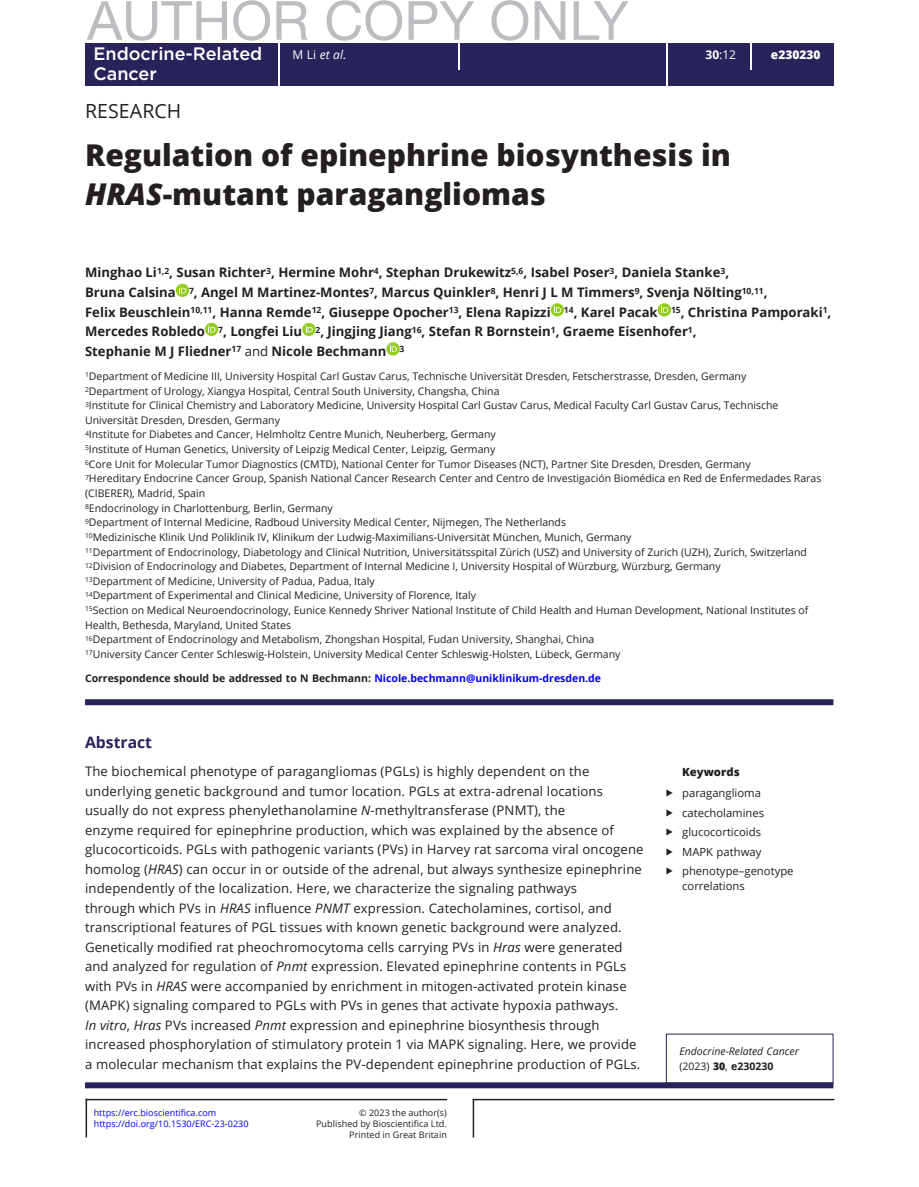
<style>
.page{position:relative;width:919px;height:1187px;background:#fff}
.page>*{position:absolute;margin:0;border:0;box-sizing:border-box;transform-origin:0 0}
.t1{font:54px "Helvetica Neue LT Pro";color:#bcbdc0}
.CT{font:800 30px/39px "Open Sans";color:#231f20}
.AT{font:19.5px "Open Sans";letter-spacing:.005em;color:#231f20}
.t2{font:500 18px "Gotham";color:#fff}
.ABS_H{font:700 15.75px "Open Sans";color:#29235c}
.ABS_TXT_L{font:13.2px/19.5px "Open Sans";letter-spacing:.01em;color:#231f20}
.AU{font:700 13.2px/19.5px "Open Sans";color:#231f20}
.t3{font:italic 12px "Open Sans";color:#fff}
.t4{font:800 12px "Open Sans";color:#fff}
.t5{font:12px "Open Sans";color:#fff}
.t6{font:11.25px/15px "Open Sans";color:#231f20}
.Keywords_Head{font:800 11.25px "Open Sans";color:#231f20}
.Address{font:10.5px/14.7px "Open Sans";color:#231f20}
.Corres{font:700 10.5px "Open Sans";color:#231f20}
.Corres-2{font:italic 10.5px/14.7px "Open Sans";color:#231f20}
.t7{font:9px "Open Sans";letter-spacing:.005em;color:#231f20}
.t8{font:9px "Open Sans";letter-spacing:.005em;color:#00f}
.s1{font-weight:700}
.s2{font-style:normal}
.s3{font-style:italic}
.s4{font-weight:400}
.s5{color:#00f}
.s6{font-weight:800;font-style:normal}
.s7{font-weight:700;font-style:normal}
</style>
<div class="page">
<hr style="left:86px;top:1098px;width:361px;height:2px;background:#231f20">
<hr style="left:86px;top:1098px;width:1px;height:39px;background:#231f20">
<hr style="left:472px;top:1098px;width:2px;height:39px;background:#231f20">
<hr style="left:473px;top:1098px;width:361px;height:2px;background:#231f20">
<div style="left:85px;top:43px;width:748px;height:42px;background:#29235c"></div>
<hr style="left:278px;top:43px;width:1px;height:42px;background:#fff">
<hr style="left:666px;top:43px;width:1px;height:42px;background:#fff">
<hr style="left:458px;top:43px;width:2px;height:27px;background:#fff">
<svg style="left:750px;top:43px;width:1px;height:27px"></svg>
<svg style="left:176px;top:284px;width:13px;height:13px"></svg>
<svg style="left:179px;top:286px;width:7px;height:7px"></svg>
<svg style="left:550px;top:303px;width:14px;height:13px"></svg>
<svg style="left:554px;top:305px;width:7px;height:8px"></svg>
<svg style="left:657px;top:303px;width:14px;height:13px"></svg>
<svg style="left:661px;top:305px;width:7px;height:8px"></svg>
<svg style="left:205px;top:323px;width:13px;height:13px"></svg>
<svg style="left:208px;top:325px;width:7px;height:7px"></svg>
<svg style="left:302px;top:323px;width:13px;height:13px"></svg>
<svg style="left:305px;top:325px;width:8px;height:7px"></svg>
<svg style="left:386px;top:342px;width:13px;height:13px"></svg>
<svg style="left:389px;top:344px;width:8px;height:8px"></svg>
<div style="left:85px;top:699px;width:748px;height:6px;background:#29235c"></div>
<div style="left:85px;top:1082px;width:748px;height:6px;background:#29235c"></div>
<div style="left:666px;top:1033px;width:167px;height:50px;border:1px solid #29235c"></div>
<h1 class="t1" style="left:87px;top:-13px;width:543px">AUTHOR COPY ONLY</h1>
<h3 class="t2" style="left:93px;top:42px;width:170px">Endocrine-Related</h3>
<p class="t5" style="left:705px;top:47px;width:32px"><span class="s1">30</span>:12</p>
<h3 class="t2" style="left:93px;top:61px;width:65px">Cancer</h3>
<p class="t3" style="left:292px;top:47px;width:56px"><span class="s2">M Li</span> et al.</p>
<p class="t4" style="left:771px;top:46px;width:51px">e230230</p>
<p class="AT" style="left:85px;top:97px;width:98px">RESEARCH</p>
<p class="CT" style="left:85px;top:134px;width:647px">Regulation of epinephrine biosynthesis in<br><span class="s3">HRAS</span>-mutant paragangliomas</p>
<p class="AU" style="left:85px;top:262px;width:747px">Minghao Li<sup>1,2</sup>, Susan Richter<sup>3</sup>, Hermine Mohr<sup>4</sup>, Stephan Drukewitz<sup>5,6</sup>, Isabel Poser<sup>3</sup>, Daniela Stanke<sup>3</sup>,<br>Bruna Calsina <sup>7</sup>, Angel M Martinez-Montes<sup>7</sup>, Marcus Quinkler<sup>8</sup>, Henri J L M Timmers<sup>9</sup>, Svenja Nölting<sup>10,11</sup>,<br>Felix Beuschlein<sup>10,11</sup>, Hanna Remde<sup>12</sup>, Giuseppe Opocher<sup>13</sup>, Elena Rapizzi <sup>14</sup>, Karel Pacak <sup>15</sup>, Christina Pamporaki<sup>1</sup>, Mercedes Robledo <sup>7</sup>, Longfei Liu <sup>2</sup>, Jingjing Jiang<sup>16</sup>, Stefan R Bornstein<sup>1</sup>, Graeme Eisenhofer<sup>1</sup>,<br>Stephanie M J Fliedner<sup>17</sup> <span class="s4">and</span> Nicole Bechmann <sup>3</sup></p>
<p class="Address" style="left:85px;top:368px;width:662px"><sup>1</sup>Department of Medicine III, University Hospital Carl Gustav Carus, Technische Universität Dresden, Fetscherstrasse, Dresden, Germany</p>
<p class="Address" style="left:85px;top:383px;width:416px"><sup>2</sup>Department of Urology, Xiangya Hospital, Central South University, Changsha, China</p>
<p class="Address" style="left:85px;top:398px;width:695px"><sup>3</sup>Institute for Clinical Chemistry and Laboratory Medicine, University Hospital Carl Gustav Carus, Medical Faculty Carl Gustav Carus, Technische<br>Universität Dresden, Dresden, Germany</p>
<p class="Address" style="left:85px;top:427px;width:412px"><sup>4</sup>Institute for Diabetes and Cancer, Helmholtz Centre Munich, Neuherberg, Germany</p>
<p class="Address" style="left:85px;top:441px;width:412px"><sup>5</sup>Institute of Human Genetics, University of Leipzig Medical Center, Leipzig, Germany</p>
<p class="Address" style="left:85px;top:456px;width:667px"><sup>6</sup>Core Unit for Molecular Tumor Diagnostics (CMTD), National Center for Tumor Diseases (NCT), Partner Site Dresden, Dresden, Germany</p>
<p class="Address" style="left:85px;top:471px;width:737px"><sup>7</sup>Hereditary Endocrine Cancer Group, Spanish National Cancer Research Center and Centro de Investigación Biomédica en Red de Enfermedades Raras (CIBERER), Madrid, Spain</p>
<p class="Address" style="left:85px;top:500px;width:249px"><sup>8</sup>Endocrinology in Charlottenburg, Berlin, Germany</p>
<p class="Address" style="left:85px;top:515px;width:482px"><sup>9</sup>Department of Internal Medicine, Radboud University Medical Center, Nijmegen, The Netherlands</p>
<p class="Address" style="left:85px;top:529px;width:548px"><sup>10</sup>Medizinische Klinik Und Poliklinik IV, Klinikum der Ludwig-Maximilians-Universität München, Munich, Germany</p>
<p class="Address" style="left:85px;top:544px;width:723px"><sup>11</sup>Department of Endocrinology, Diabetology and Clinical Nutrition, Universitätsspital Zürich (USZ) and University of Zurich (UZH), Zurich, Switzerland</p>
<p class="Address" style="left:85px;top:558px;width:637px"><sup>12</sup>Division of Endocrinology and Diabetes, Department of Internal Medicine I, University Hospital of Würzburg, Würzburg, Germany</p>
<p class="Address" style="left:85px;top:573px;width:291px"><sup>13</sup>Department of Medicine, University of Padua, Padua, Italy</p>
<p class="Address" style="left:85px;top:588px;width:392px"><sup>14</sup>Department of Experimental and Clinical Medicine, University of Florence, Italy</p>
<p class="Address" style="left:85px;top:602px;width:725px"><sup>15</sup>Section on Medical Neuroendocrinology, Eunice Kennedy Shriver National Institute of Child Health and Human Development, National Institutes of<br>Health, Bethesda, Maryland, United States</p>
<p class="Address" style="left:85px;top:632px;width:511px"><sup>16</sup>Department of Endocrinology and Metabolism, Zhongshan Hospital, Fudan University, Shanghai, China</p>
<p class="Address" style="left:85px;top:646px;width:537px"><sup>17</sup>University Cancer Center Schleswig-Holstein, University Medical Center Schleswig-Holsten, Lübeck, Germany</p>
<p class="Corres" style="left:85px;top:670px;width:517px">Correspondence should be addressed to N Bechmann: <span class="s5">Nicole.bechmann@uniklinikum-dresden.de</span></p>
<p class="ABS_H" style="left:85px;top:730px;width:69px">Abstract</p>
<p class="ABS_TXT_L" style="left:85px;top:761px;width:560px">The biochemical phenotype of paragangliomas (PGLs) is highly dependent on the underlying genetic background and tumor location. PGLs at extra-adrenal locations usually do not express phenylethanolamine <span class="s3">N</span>-methyltransferase (PNMT), the<br>enzyme required for epinephrine production, which was explained by the absence of glucocorticoids. PGLs with pathogenic variants (PVs) in Harvey rat sarcoma viral oncogene homolog (<span class="s3">HRAS</span>) can occur in or outside of the adrenal, but always synthesize epinephrine independently of the localization. Here, we characterize the signaling pathways<br>through which PVs in <span class="s3">HRAS</span> influence <span class="s3">PNMT</span> expression. Catecholamines, cortisol, and transcriptional features of PGL tissues with known genetic background were analyzed.<br>Genetically modified rat pheochromocytoma cells carrying PVs in <span class="s3">Hras</span> were generated and analyzed for regulation of <span class="s3">Pnmt</span> expression. Elevated epinephrine contents in PGLs with PVs in <span class="s3">HRAS</span> were accompanied by enrichment in mitogen-activated protein kinase (MAPK) signaling compared to PGLs with PVs in genes that activate hypoxia pathways.<br><span class="s3">In vitro</span>, <span class="s3">Hras</span> PVs increased <span class="s3">Pnmt</span> expression and epinephrine biosynthesis through increased phosphorylation of stimulatory protein 1 via MAPK signaling. Here, we provide a molecular mechanism that explains the PV-dependent epinephrine production of PGLs.</p>
<p class="Keywords_Head" style="left:682px;top:763px;width:59px">Keywords</p>
<p class="t6" style="left:682px;top:785px;width:80px">paraganglioma</p>
<p class="t6" style="left:682px;top:804px;width:83px">catecholamines</p>
<p class="t6" style="left:682px;top:824px;width:80px">glucocorticoids</p>
<p class="t6" style="left:682px;top:843px;width:81px">MAPK pathway</p>
<p class="t6" style="left:682px;top:863px;width:113px">phenotype–genotype correlations</p>
<p class="Corres-2" style="left:679px;top:1043px;width:121px">Endocrine-Related Cancer <span class="s2">(2023)</span> <span class="s6">30</span><span class="s2">,</span> <span class="s7">e230230</span></p>
<p class="t8" style="left:94px;top:1106px;width:124px">https://erc.bioscientifica.com</p>
<p class="t7" style="left:359px;top:1106px;width:89px">© 2023 the author(s)</p>
<p class="t7" style="left:349px;top:1128px;width:99px">Printed in Great Britain</p>
<p class="t7" style="left:316px;top:1117px;width:132px">Published by Bioscientifica Ltd.</p>
<p class="t8" style="left:94px;top:1117px;width:156px">https://doi.org/10.1530/ERC-23-0230</p>
</div>
